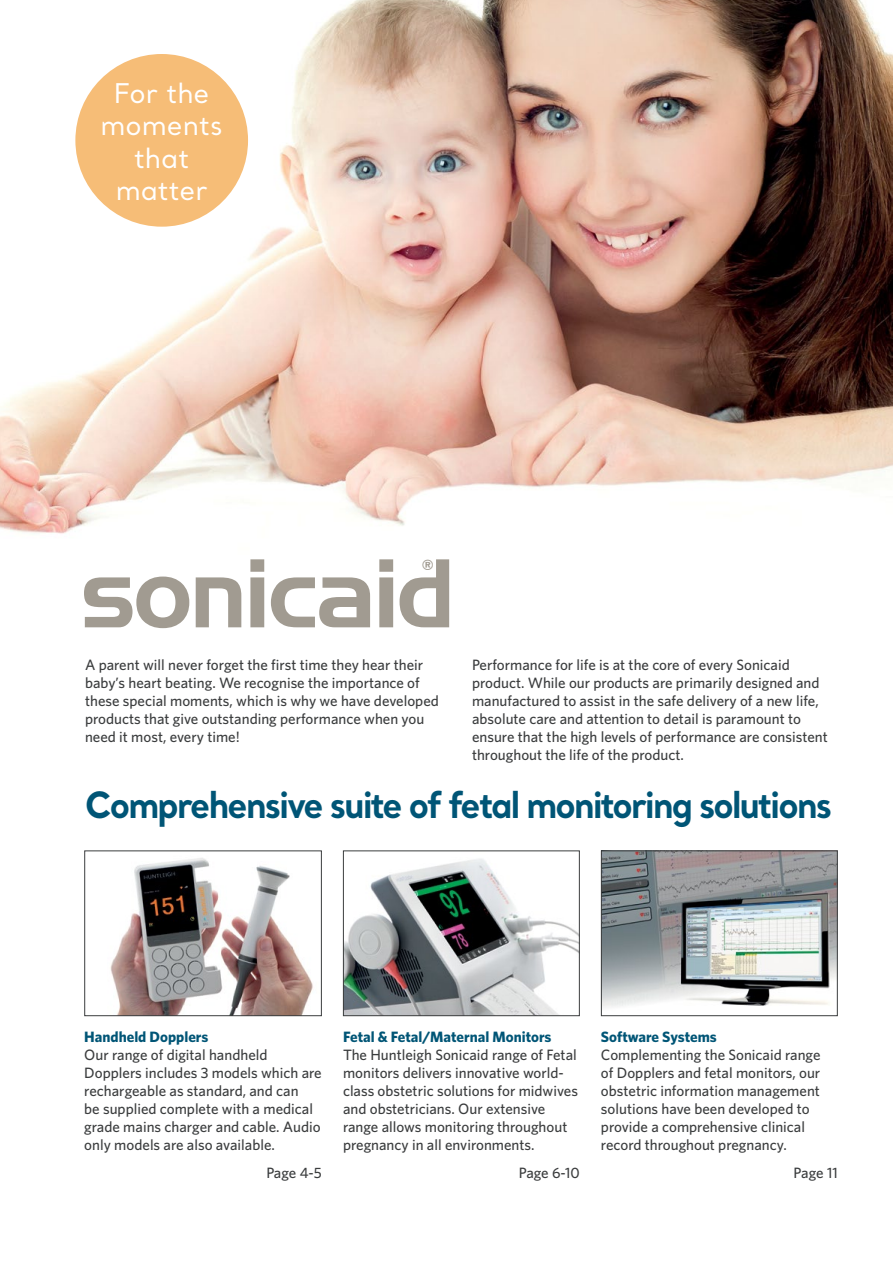
<style>
.page{position:relative;width:893px;height:1263px;background:#fff}
.page>*{position:absolute;margin:0;border:0;box-sizing:border-box;transform-origin:0 0}
.t1{font:94.65px "Handel Gothic BT";letter-spacing:-.02em;color:#a19b91}
.t2{font:700 36px "Santral";letter-spacing:-.05em;color:#005576;scale:.95 1}
.t3{font:27px/32.4px "Santral";color:#fff;text-align:center}
.t4{font:500 15px/18px "Whitney";color:#3b3d3e}
.t5{font:700 15px "Whitney";color:#005576}
.t6{font:14.4px "Handel Gothic BT";color:#a19b91}
</style>
<div class="page">
<img style="left:110px;top:858px;width:203px;height:156px">
<div style="left:84px;top:850px;width:238px;height:166px;border:1px solid #3b3d3e"></div>
<img style="left:603px;top:852px;width:233px;height:156px">
<div style="left:601px;top:850px;width:237px;height:166px;border:1px solid #3b3d3e"></div>
<img style="left:345px;top:859px;width:233px;height:155px">
<div style="left:343px;top:850px;width:237px;height:166px;border:1px solid #3b3d3e"></div>
<img style="left:0;top:0;width:893px;height:534px">
<div style="left:75px;top:54px;width:173px;height:173px;background:#f6bd77;border-radius:50%"></div>
<h3 class="t3" style="left:101px;top:77px;width:124px">For the moments that matter</h3>
<p class="t6" style="left:422px;top:556px;width:13px">®</p>
<h1 class="t1" style="left:80px;top:536px;width:376px">sonicaid</h1>
<p class="t4" style="left:85px;top:656px;width:355px">A parent will never forget the first time they hear their baby’s heart beating. We recognise the importance of these special moments, which is why we have developed products that give outstanding performance when you need it most, every time!</p>
<p class="t4" style="left:472px;top:656px;width:357px">Performance for life is at the core of every Sonicaid product. While our products are primarily designed and manufactured to assist in the safe delivery of a new life, absolute care and attention to detail is paramount to ensure that the high levels of performance are consistent throughout the life of the product.</p>
<h2 class="t2" style="left:85px;top:780px;width:788px">Comprehensive suite of fetal monitoring solutions</h2>
<p class="t5" style="left:84px;top:1026px;width:126px">Handheld Dopplers</p>
<p class="t4" style="left:84px;top:1045px;width:239px">Our range of digital handheld Dopplers includes 3 models which are rechargeable as standard, and can<br>be supplied complete with a medical grade mains charger and cable. Audio only models are also available.</p>
<p class="t5" style="left:343px;top:1026px;width:210px">Fetal &amp; Fetal/Maternal Monitors</p>
<p class="t4" style="left:343px;top:1045px;width:237px">The Huntleigh Sonicaid range of Fetal monitors delivers innovative world&shy;class obstetric solutions for midwives and obstetricians. Our extensive range allows monitoring throughout pregnancy in all environments.</p>
<p class="t5" style="left:601px;top:1026px;width:117px">Software Systems</p>
<p class="t4" style="left:601px;top:1045px;width:221px">Complementing the Sonicaid range of Dopplers and fetal monitors, our obstetric information management solutions have been developed to provide a comprehensive clinical record throughout pregnancy.</p>
<p class="t4" style="left:266px;top:1163px;width:57px">Page 4-5</p>
<p class="t4" style="left:519px;top:1163px;width:63px">Page 6-10</p>
<p class="t4" style="left:794px;top:1163px;width:46px">Page 11</p>
</div>
